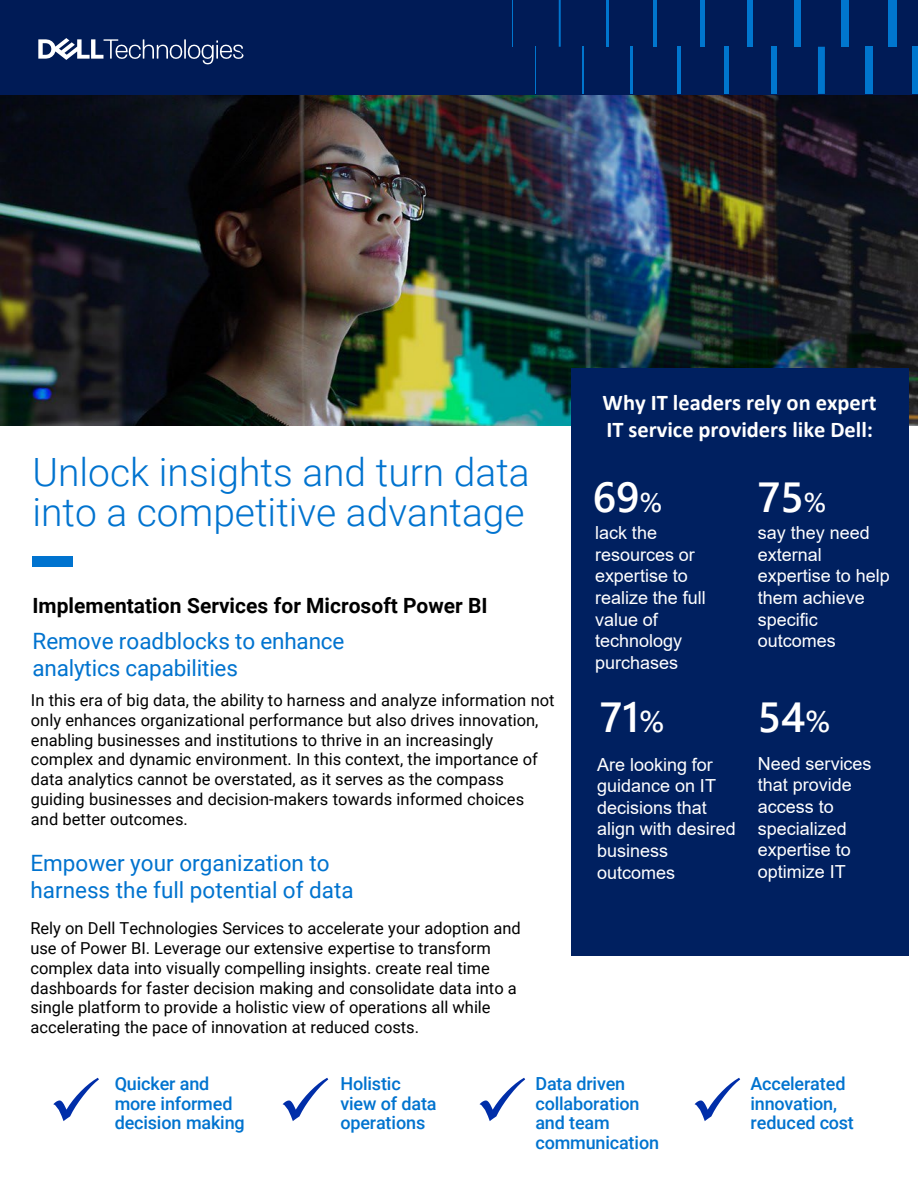
<style>
.page{position:relative;width:918px;height:1188px;background:#fff}
.page>*{position:absolute;margin:0;border:0;box-sizing:border-box;transform-origin:0 0}
.t1{font:600 42px "Segoe UI";color:#fff}
.t2{font:300 39px/40.5px "Roboto";color:#0073cf}
.t3{font:22.5px/27px "Roboto";color:#0073cf}
.t4{font:700 22.5px/27px "Calibri";color:#fff}
.t5{font:700 21px "Roboto";color:#000}
.t6{font:18px/21.6px "Arial";color:#fff}
.t7{font:500 18px/19.5px "Roboto";letter-spacing:-.01em;color:#0073cf}
.t8{font:16.5px/19.8px "Roboto";color:#000}
.s1{font-size:27px}
.s2{font-size:30px}
</style>
<div class="page">
<img style="left:0;top:94px;width:918px;height:332px">
<div style="left:0;top:0;width:918px;height:94px;background:#001b56"></div>
<svg style="left:38px;top:38px;width:206px;height:26px"></svg>
<hr style="left:512px;top:0;width:1px;height:47px;background:#0076ce">
<hr style="left:535px;top:47px;width:1px;height:47px;background:#0076ce">
<hr style="left:559px;top:0;width:2px;height:47px;background:#0076ce">
<hr style="left:582px;top:47px;width:2px;height:47px;background:#0076ce">
<hr style="left:606px;top:0;width:3px;height:47px;background:#0076ce">
<hr style="left:630px;top:47px;width:3px;height:47px;background:#0076ce">
<hr style="left:653px;top:0;width:4px;height:47px;background:#0076ce">
<hr style="left:677px;top:47px;width:4px;height:47px;background:#0076ce">
<div style="left:700px;top:0;width:5px;height:47px;background:#0076ce"></div>
<div style="left:724px;top:47px;width:5px;height:47px;background:#0076ce"></div>
<div style="left:747px;top:0;width:6px;height:47px;background:#0076ce"></div>
<div style="left:771px;top:47px;width:6px;height:47px;background:#0076ce"></div>
<div style="left:794px;top:0;width:7px;height:47px;background:#0076ce"></div>
<div style="left:818px;top:47px;width:7px;height:47px;background:#0076ce"></div>
<div style="left:841px;top:0;width:8px;height:47px;background:#0076ce"></div>
<div style="left:865px;top:47px;width:8px;height:47px;background:#0076ce"></div>
<div style="left:888px;top:0;width:9px;height:47px;background:#0076ce"></div>
<div style="left:912px;top:47px;width:6px;height:47px;background:#0076ce"></div>
<div style="left:32px;top:557px;width:41px;height:10px;background:#0073cf"></div>
<svg style="left:53px;top:1078px;width:46px;height:43px"></svg>
<svg style="left:283px;top:1078px;width:45px;height:43px"></svg>
<svg style="left:480px;top:1078px;width:45px;height:43px"></svg>
<svg style="left:695px;top:1078px;width:45px;height:43px"></svg>
<div style="left:571px;top:368px;width:337px;height:588px;background:#002060"></div>
<p class="t2" style="left:32px;top:450px;width:499px">Unlock insights and turn data into a competitive advantage</p>
<p class="t5" style="left:32px;top:591px;width:457px">Implementation Services for Microsoft Power BI</p>
<p class="t3" style="left:32px;top:626px;width:313px">Remove roadblocks to enhance</p>
<p class="t3" style="left:32px;top:653px;width:207px">analytics capabilities</p>
<p class="t8" style="left:31px;top:690px;width:525px">In this era of big data, the ability to harness and analyze information not only enhances organizational performance but also drives innovation, enabling businesses and institutions to thrive in an increasingly complex and dynamic environment. In this context, the importance of data analytics cannot be overstated, as it serves as the compass guiding businesses and decision-makers towards informed choices and better outcomes.</p>
<p class="t3" style="left:30px;top:849px;width:325px">Empower your organization to harness the full potential of data</p>
<p class="t8" style="left:30px;top:918px;width:492px">Rely on Dell Technologies Services to accelerate your adoption and use of Power BI. Leverage our extensive expertise to transform complex data into visually compelling insights. create real time dashboards for faster decision making and consolidate data into a single platform to provide a holistic view of operations all while accelerating the pace of innovation at reduced costs.</p>
<p class="t4" style="left:603px;top:389px;width:276px">Why IT leaders rely on expert<br>IT service providers like Dell:</p>
<p class="t1" style="left:593px;top:458px;width:71px">69<span class="s1">%</span></p>
<p class="t6" style="left:595px;top:522px;width:112px">lack the resources or expertise to realize the full value of technology purchases</p>
<p class="t1" style="left:600px;top:678px;width:66px">71<span class="s2">%</span></p>
<p class="t6" style="left:597px;top:753px;width:140px">Are looking for guidance on IT decisions that align with desired business outcomes</p>
<p class="t1" style="left:758px;top:458px;width:70px">75<span class="s1">%</span></p>
<p class="t6" style="left:758px;top:522px;width:133px">say they need external expertise to help them achieve specific outcomes</p>
<p class="t1" style="left:758px;top:678px;width:74px">54<span class="s2">%</span></p>
<p class="t6" style="left:758px;top:753px;width:115px">Need services that provide access to specialized expertise to optimize IT</p>
<p class="t7" style="left:115px;top:1074px;width:131px">Quicker and more informed decision making</p>
<p class="t7" style="left:340px;top:1074px;width:98px">Holistic view of data operations</p>
<p class="t7" style="left:535px;top:1074px;width:125px">Data driven collaboration and team communication</p>
<p class="t7" style="left:750px;top:1073px;width:105px">Accelerated innovation, reduced cost</p>
</div>
